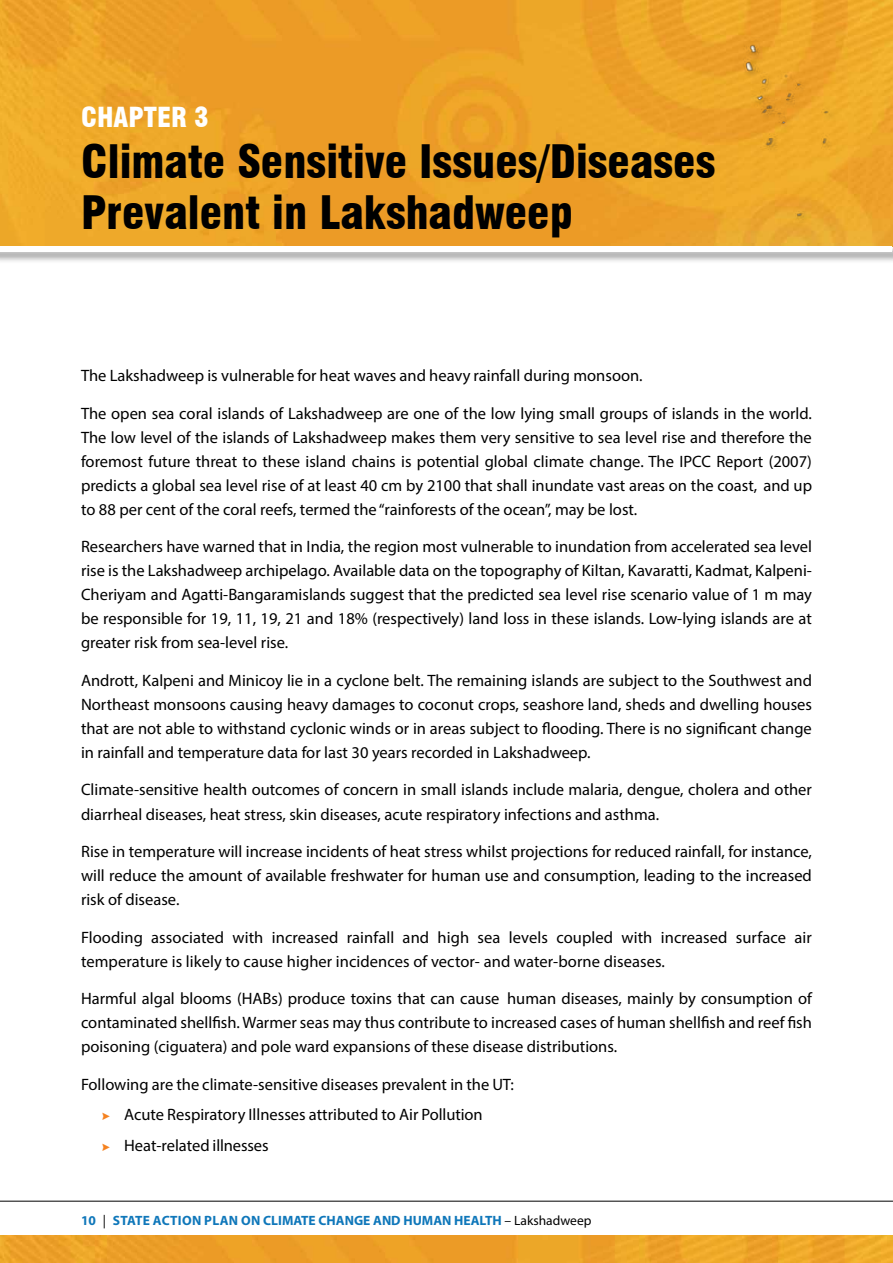
<style>
.page{position:relative;width:893px;height:1263px;background:#fff}
.page>*{position:absolute;margin:0;border:0;box-sizing:border-box;transform-origin:0 0}
.t1{font:900 condensed 45px/51px "Swiss 721 BT";color:#000}
.t2{font:900 condensed 27px "Swiss 721 BT";color:#fff}
.t3{font:16.5px/24px "Myriad Pro";color:#000;text-align:justify}
.t4{font:700 13.5px "Myriad Pro";color:#0f77ba}
.s1{font-weight:400;color:#000}
</style>
<div class="page">
<img style="left:0;top:1236px;width:893px;height:27px">
<hr style="left:0;top:1201px;width:893px;height:1px;background:#000">
<img style="left:0;top:0;width:892px;height:246px">
<div style="left:0;top:246px;width:893px;height:18px;background:#000;opacity:.4"></div>
<div style="left:0;top:246px;width:892px;height:6px;background:#fff"></div>
<img style="left:683px;top:38px;width:200px;height:184px">
<h2 class="t2" style="left:81px;top:101px;width:129px">Chapter 3</h2>
<h1 class="t1" style="left:81px;top:136px;width:636px">Climate Sensitive Issues/Diseases<br>Prevalent in Lakshadweep</h1>
<p class="t3" style="left:81px;top:364px;width:563px">The Lakshadweep is vulnerable for heat waves and heavy rainfall during monsoon.</p>
<p class="t3" style="left:81px;top:401px;width:733px">The open sea coral islands of Lakshadweep are one of the low lying small groups of islands in the world.<br>The low level of the islands of Lakshadweep makes them very sensitive to sea level rise and therefore the foremost future threat to these island chains is potential global climate change. The IPCC Report (2007) predicts a global sea level rise of at least 40 cm by 2100 that shall inundate vast areas on the coast, and up to 88 per cent of the coral reefs, termed the “rainforests of the ocean”, may be lost.</p>
<p class="t3" style="left:81px;top:535px;width:732px">Researchers have warned that in India, the region most vulnerable to inundation from accelerated sea level rise is the Lakshadweep archipelago. Available data on the topography of Kiltan, Kavaratti, Kadmat, Kalpeni-Cheriyam and Agatti-Bangaramislands suggest that the predicted sea level rise scenario value of 1 m may be responsible for 19, 11, 19, 21 and 18% (respectively) land loss in these islands. Low-lying islands are at greater risk from sea-level rise.</p>
<p class="t3" style="left:81px;top:668px;width:732px">Andrott, Kalpeni and Minicoy lie in a cyclone belt. The remaining islands are subject to the Southwest and Northeast monsoons causing heavy damages to coconut crops, seashore land, sheds and dwelling houses that are not able to withstand cyclonic winds or in areas subject to flooding. There is no significant change in rainfall and temperature data for last 30 years recorded in Lakshadweep.</p>
<p class="t3" style="left:81px;top:778px;width:732px">Climate-sensitive health outcomes of concern in small islands include malaria, dengue, cholera and other diarrheal diseases, heat stress, skin diseases, acute respiratory infections and asthma.</p>
<p class="t3" style="left:81px;top:839px;width:732px">Rise in temperature will increase incidents of heat stress whilst projections for reduced rainfall, for instance, will reduce the amount of available freshwater for human use and consumption, leading to the increased risk of disease.</p>
<p class="t3" style="left:81px;top:925px;width:732px">Flooding associated with increased rainfall and high sea levels coupled with increased surface air temperature is likely to cause higher incidences of vector- and water-borne diseases.</p>
<p class="t3" style="left:81px;top:986px;width:732px">Harmful algal blooms (HABs) produce toxins that can cause human diseases, mainly by consumption of contaminated shellfish. Warmer seas may thus contribute to increased cases of human shellfish and reef fish poisoning (ciguatera) and pole ward expansions of these disease distributions.</p>
<p class="t3" style="left:124px;top:1068px;width:391px;line-height:30.5px;text-align:left;text-indent:-43px">Following are the climate-sensitive diseases prevalent in the UT:<br>Acute Respiratory Illnesses attributed to Air Pollution<br>Heat-related illnesses</p>
<p class="t4" style="left:81px;top:1211px;width:48px">10 <span class="s1">|</span> STATE</p>
<p class="t4" style="left:153px;top:1211px;width:440px">ACTI ON PLAN ON CLIMATE CHANGE AND HUMAN HEALTH <span class="s1">– Lakshadweep</span></p>
</div>
